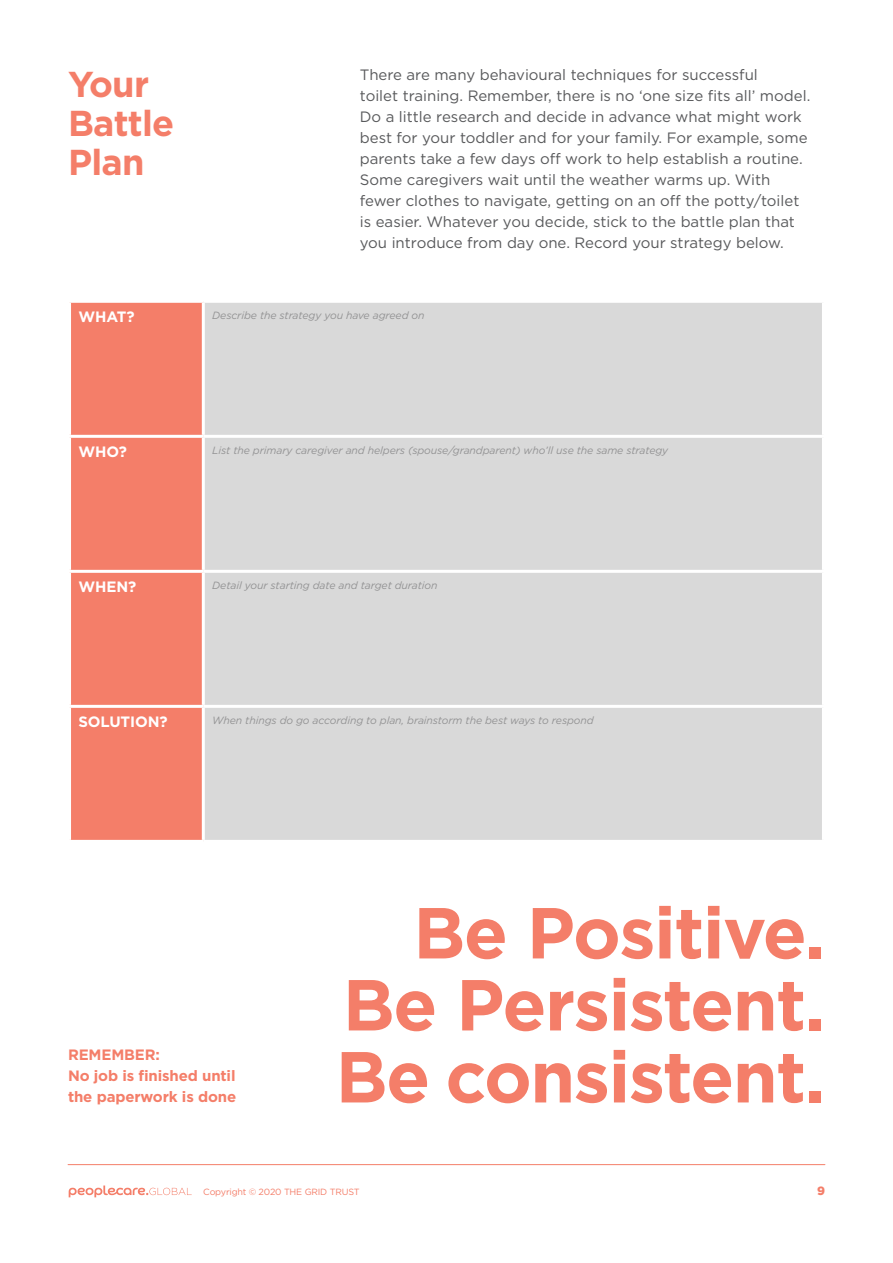
<style>
.page{position:relative;width:893px;height:1263px;background:#fff}
.page>*{position:absolute;margin:0;border:0;box-sizing:border-box;transform-origin:0 0}
.t1{font:700 72px/72px "Gotham";letter-spacing:-.02em;color:#f47e69;text-align:justify}
.t2{font:700 36px/39px "Gotham";letter-spacing:-.02em;color:#f47e69}
.t3{font:15px/21px "Gotham";color:#58595b}
.t4{font:700 15px/21px "Gotham";letter-spacing:-.01em;color:#f47e69}
.t5{font:700 15px "Gotham";letter-spacing:-.01em;color:#fff}
.t6{font:900 12px "Gotham";color:#f47e69}
.t7{font:italic 10.5px "Gotham";letter-spacing:-.01em;color:#939394}
.t8{font:9px "Gotham";letter-spacing:-.02em;color:#f47e69}
</style>
<div class="page">
<div style="left:71px;top:303px;width:131px;height:537px;background:#f47e69"></div>
<div style="left:205px;top:303px;width:617px;height:537px;background:#d9d9d9"></div>
<hr style="left:68px;top:435px;width:135px;height:3px;background:#fff">
<hr style="left:203px;top:435px;width:622px;height:3px;background:#fff">
<hr style="left:68px;top:570px;width:135px;height:3px;background:#fff">
<hr style="left:203px;top:570px;width:622px;height:3px;background:#fff">
<hr style="left:68px;top:705px;width:135px;height:3px;background:#fff">
<hr style="left:203px;top:705px;width:622px;height:3px;background:#fff">
<hr style="left:68px;top:1164px;width:757px;height:1px;background:#f47e69">
<svg style="left:69px;top:1185px;width:123px;height:12px"></svg>
<h2 class="t2" style="left:68px;top:64px;width:108px">Your<br>Battle<br>Plan</h2>
<p class="t3" style="left:360px;top:64px;width:452px">There are many behavioural techniques for successful<br>toilet training. Remember, there is no ‘one size fits all’ model.<br>Do a little research and decide in advance what might work best for your toddler and for your family. For example, some parents take a few days off work to help establish a routine.<br>Some caregivers wait until the weather warms up. With fewer clothes to navigate, getting on an off the potty/toilet is easier. Whatever you decide, stick to the battle plan that you introduce from day one. Record your strategy below.</p>
<p class="t5" style="left:79px;top:307px;width:58px">WHAT?</p>
<p class="t7" style="left:212px;top:308px;width:214px">Describe the strategy you have agreed on</p>
<p class="t5" style="left:79px;top:442px;width:50px">WHO?</p>
<p class="t7" style="left:212px;top:443px;width:457px">List the primary caregiver and helpers (spouse/grandparent) who’ll use the same strategy</p>
<p class="t5" style="left:79px;top:577px;width:59px">WHEN?</p>
<p class="t7" style="left:212px;top:578px;width:227px">Detail your starting date and target duration</p>
<p class="t5" style="left:79px;top:712px;width:90px">SOLUTION?</p>
<p class="t7" style="left:212px;top:713px;width:383px">When things do go according to plan, brainstorm the best ways to respond</p>
<p class="t4" style="left:68px;top:1044px;width:170px">REMEMBER:<br>No job is finished until the paperwork is done</p>
<h1 class="t1" style="left:336px;top:896px;width:491px;text-indent:78px">Be Positive.<br>Be Persistent.<br>Be consistent.</h1>
<p class="t8" style="left:203px;top:1186px;width:158px">Copyright © 2020 THE GRID TRUST</p>
<p class="t6" style="left:817px;top:1182px;width:9px">9</p>
</div>
